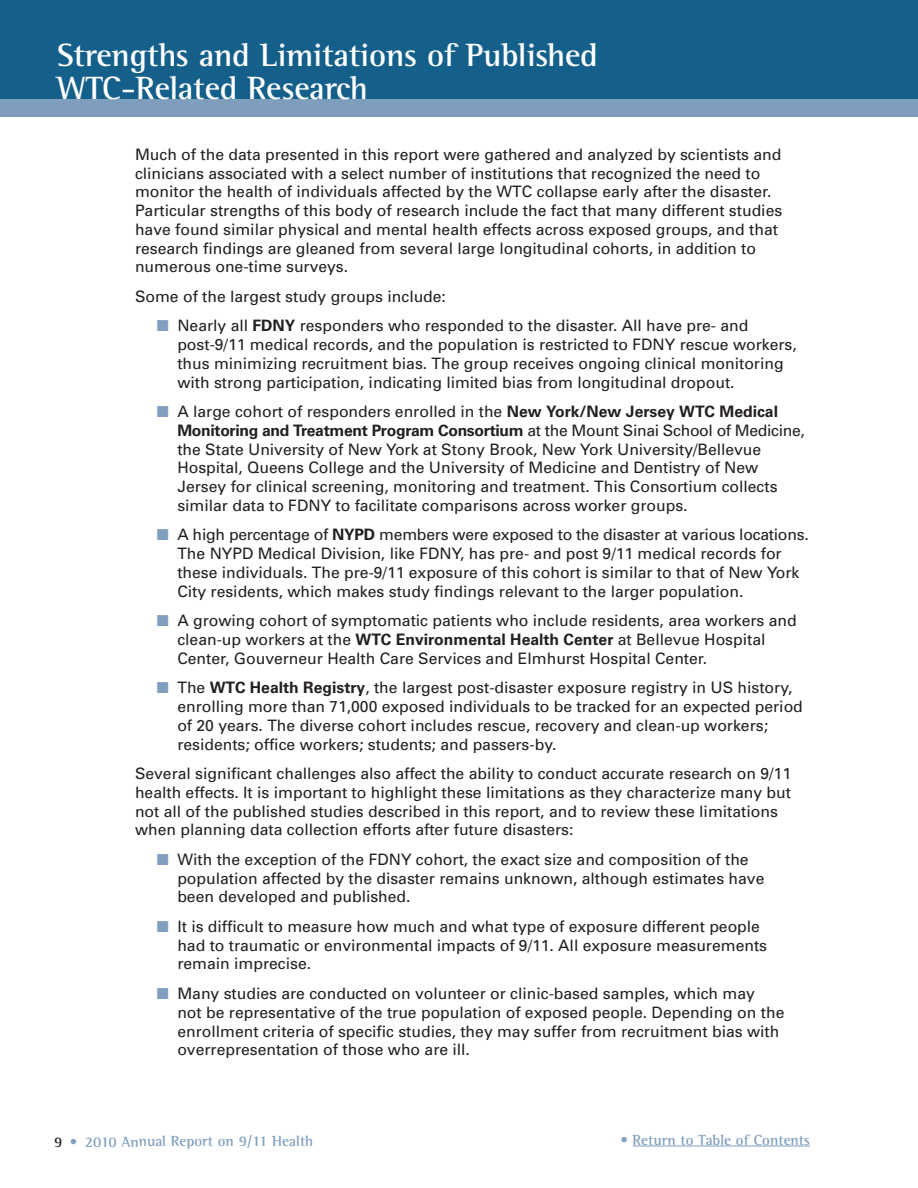
<style>
.page{position:relative;width:918px;height:1188px;background:#fff}
.page>*{position:absolute;margin:0;border:0;box-sizing:border-box;transform-origin:0 0}
.t1{font:700 33px/33px "Rotis Semi Serif";letter-spacing:-.005em;color:#fff}
.t2{font:15.75px/18.8px "Univers";color:#231f20}
.t3{font:700 15px "Rotis Semi Serif";color:#809fbe}
.s1{color:#809fbe}
.s2{font-weight:700}
.s3{color:#231f20}
</style>
<div class="page">
<div style="left:0;top:0;width:918px;height:100px;background:#14608b"></div>
<div style="left:0;top:99px;width:918px;height:18px;background:#7f9ebe"></div>
<hr style="left:633px;top:1146px;width:177px;height:1px;background:#809fbe">
<h1 class="t1" style="left:57px;top:42px;width:542px">Strengths and Limitations of Published<br>WTC-Related Research</h1>
<p class="t2" style="left:135px;top:146px;width:649px">Much of the data presented in this report were gathered and analyzed by scientists and clinicians associated with a select number of institutions that recognized the need to monitor the health of individuals affected by the WTC collapse early after the disaster.<br>Particular strengths of this body of research include the fact that many different studies have found similar physical and mental health effects across exposed groups, and that research findings are gleaned from several large longitudinal cohorts, in addition to numerous one-time surveys.</p>
<p class="t2" style="left:135px;top:288px;width:313px">Some of the largest study groups include:</p>
<p class="t2" style="left:177px;top:318px;width:621px;text-indent:-21px"><span class="s1">■</span> Nearly all <span class="s2">FDNY</span> responders who responded to the disaster. All have pre- and post-9/11 medical records, and the population is restricted to FDNY rescue workers, thus minimizing recruitment bias. The group receives ongoing clinical monitoring with strong participation, indicating limited bias from longitudinal dropout.</p>
<p class="t2" style="left:177px;top:404px;width:629px;text-indent:-21px"><span class="s1">■</span> A large cohort of responders enrolled in the <span class="s2">New York/New Jersey WTC Medical Monitoring and Treatment Program Consortium</span> at the Mount Sinai School of Medicine, the State University of New York at Stony Brook, New York University/Bellevue Hospital, Queens College and the University of Medicine and Dentistry of New Jersey for clinical screening, monitoring and treatment. This Consortium collects similar data to FDNY to facilitate comparisons across worker groups.</p>
<p class="t2" style="left:177px;top:527px;width:633px;text-indent:-21px"><span class="s1">■</span> A high percentage of <span class="s2">NYPD</span> members were exposed to the disaster at various locations.<br>The NYPD Medical Division, like FDNY, has pre- and post 9/11 medical records for these individuals. The pre-9/11 exposure of this cohort is similar to that of New York City residents, which makes study findings relevant to the larger population.</p>
<p class="t2" style="left:177px;top:613px;width:621px;text-indent:-21px"><span class="s1">■</span> A growing cohort of symptomatic patients who include residents, area workers and clean-up workers at the <span class="s2">WTC Environmental Health Center</span> at Bellevue Hospital<br>Center, Gouverneur Health Care Services and Elmhurst Hospital Center.</p>
<p class="t2" style="left:177px;top:680px;width:627px;text-indent:-21px"><span class="s1">■</span> The <span class="s2">WTC Health Registry</span>, the largest post-disaster exposure registry in US history, enrolling more than 71,000 exposed individuals to be tracked for an expected period of 20 years. The diverse cohort includes rescue, recovery and clean-up workers; residents; office workers; students; and passers-by.</p>
<p class="t2" style="left:135px;top:766px;width:658px">Several significant challenges also affect the ability to conduct accurate research on 9/11 health effects. It is important to highlight these limitations as they characterize many but not all of the published studies described in this report, and to review these limitations when planning data collection efforts after future disasters:</p>
<p class="t2" style="left:177px;top:851px;width:589px;text-indent:-21px"><span class="s1">■</span> With the exception of the FDNY cohort, the exact size and composition of the population affected by the disaster remains unknown, although estimates have been developed and published.</p>
<p class="t2" style="left:177px;top:918px;width:591px;text-indent:-21px"><span class="s1">■</span> It is difficult to measure how much and what type of exposure different people had to traumatic or environmental impacts of 9/11. All exposure measurements remain imprecise.</p>
<p class="t2" style="left:177px;top:985px;width:609px;text-indent:-21px"><span class="s1">■</span> Many studies are conducted on volunteer or clinic-based samples, which may<br>not be representative of the true population of exposed people. Depending on the enrollment criteria of specific studies, they may suffer from recruitment bias with overrepresentation of those who are ill.</p>
<p class="t3" style="left:54px;top:1136px;width:261px"><span class="s3">9</span> • 2010 Annual Report on 9/11 Health</p>
<p class="t3" style="left:620px;top:1134px;width:191px">• Return to Table of Contents</p>
</div>
